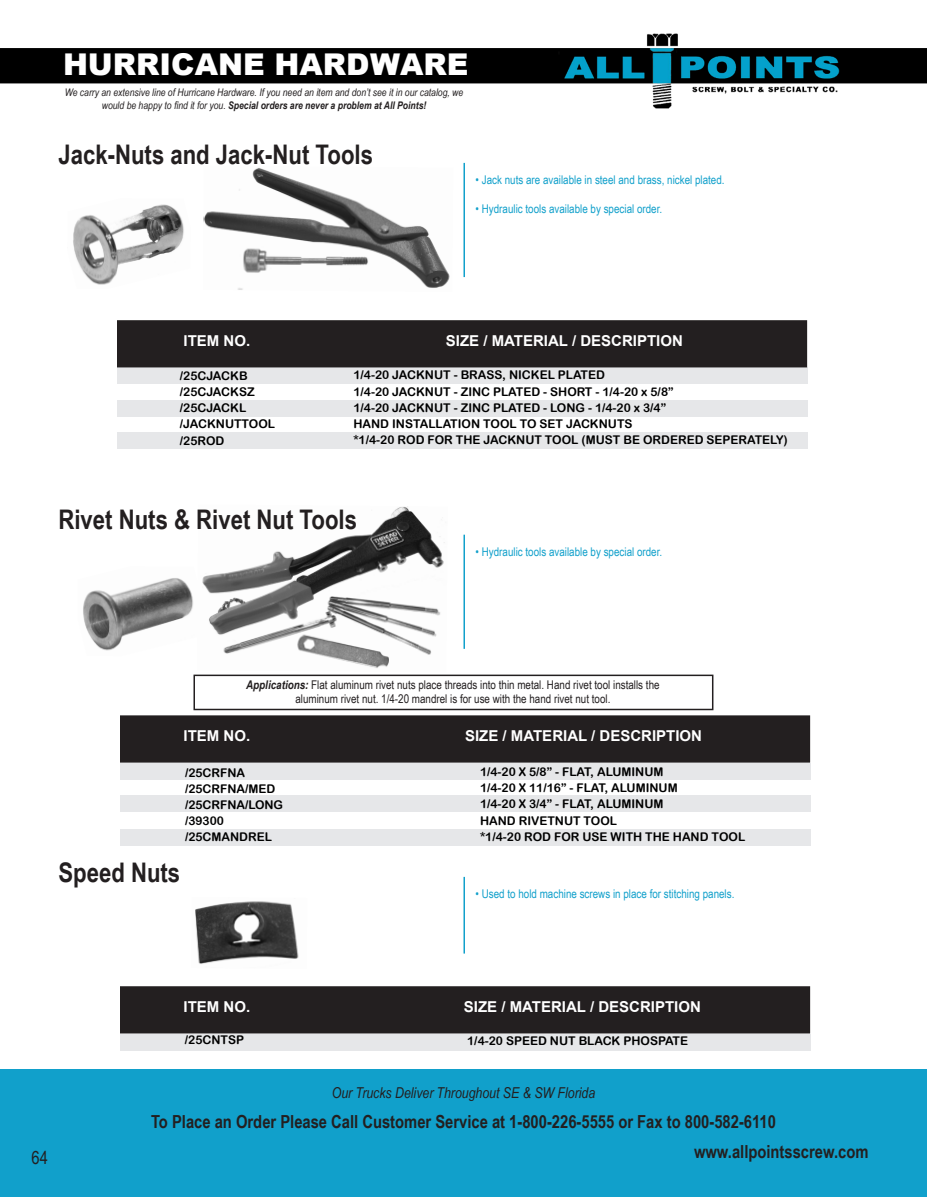
<style>
.page{position:relative;width:927px;height:1197px;background:#fff}
.page>*{position:absolute;margin:0;border:0;box-sizing:border-box;transform-origin:0 0}
.t1{font:900 30px "Arial";color:#fff}
.t2{font:700 27px "Arial Narrow";color:#231f20}
.t3{font:700 18px "Arial Narrow";color:#231f20}
.t4{font:18px "Arial Narrow";color:#231f20}
.t5{font:700 15px "Arial";color:#fff}
.t6{font:italic 15px "Arial Narrow";color:#231f20}
.t7{font:12px "Arial Rounded MT Bold";color:#000}
.t8{font:12px "Arial Narrow";color:#11a0cb}
.t9{font:12px "Arial Narrow";color:#231f20}
.t10{font:italic 10.5px/12.6px "Arial Narrow";color:#231f20;text-align:center}
.s1{font-weight:700}
.s2{font-weight:700;font-style:italic}
</style>
<div class="page">
<div style="left:120px;top:829px;width:690px;height:17px;background:#e6e7e9"></div>
<div style="left:0;top:1069px;width:927px;height:128px;background:#11a0cb"></div>
<img style="left:0;top:33px;width:927px;height:76px">
<img style="left:203px;top:167px;width:247px;height:123px">
<div style="left:117px;top:400px;width:690px;height:17px;background:#e6e7e9"></div>
<div style="left:117px;top:432px;width:690px;height:17px;background:#e6e7e9"></div>
<div style="left:117px;top:368px;width:690px;height:16px;background:#e6e7e9"></div>
<div style="left:118px;top:321px;width:688px;height:46px;background:#231f20"></div>
<div style="left:117px;top:320px;width:690px;height:47px;border:2px solid #231f20"></div>
<div style="left:120px;top:795px;width:690px;height:17px;background:#e6e7e9"></div>
<div style="left:120px;top:763px;width:690px;height:17px;background:#e6e7e9"></div>
<div style="left:121px;top:716px;width:688px;height:46px;background:#231f20"></div>
<div style="left:120px;top:715px;width:690px;height:48px;border:2px solid #231f20"></div>
<div style="left:120px;top:1034px;width:690px;height:16px;background:#e6e7e9"></div>
<div style="left:121px;top:987px;width:688px;height:46px;background:#231f20"></div>
<div style="left:120px;top:986px;width:690px;height:48px;border:2px solid #231f20"></div>
<img style="left:73px;top:204px;width:111px;height:81px">
<img style="left:202px;top:506px;width:243px;height:162px">
<div style="left:194px;top:675px;width:519px;height:35px;border:2px solid #231f20"></div>
<img style="left:83px;top:578px;width:110px;height:73px">
<img style="left:195px;top:901px;width:104px;height:63px">
<hr style="left:464px;top:163px;width:1px;height:114px;background:#11a0cb">
<hr style="left:464px;top:877px;width:1px;height:77px;background:#11a0cb">
<hr style="left:464px;top:535px;width:1px;height:114px;background:#11a0cb">
<p class="t1" style="left:63px;top:43px;width:407px">HURRICANE HARDWARE</p>
<p class="t10" style="left:65px;top:86px;width:400px">We carry an extensive line of Hurricane Hardware. If you need an item and don’t see it in our catalog, we would be happy to find it for you. <span class="s1">Special orders are never a problem at All Points!</span></p>
<p class="t2" style="left:58px;top:134px;width:316px">Jack-Nuts and Jack-Nut Tools</p>
<p class="t8" style="left:476px;top:171px;width:251px">• Jack nuts are available in steel and brass, nickel plated.</p>
<p class="t8" style="left:476px;top:200px;width:188px">• Hydraulic tools available by special order.</p>
<p class="t5" style="left:184px;top:331px;width:68px">ITEM NO.</p>
<p class="t5" style="left:446px;top:331px;width:238px">SIZE / MATERIAL / DESCRIPTION</p>
<p class="t7" style="left:180px;top:369px;width:69px">/25CJACKB</p>
<p class="t7" style="left:180px;top:385px;width:76px">/25CJACKSZ</p>
<p class="t7" style="left:180px;top:401px;width:68px">/25CJACKL</p>
<p class="t7" style="left:180px;top:417px;width:97px">/JACKNUTTOOL</p>
<p class="t7" style="left:180px;top:433px;width:46px">/25ROD</p>
<p class="t7" style="left:353px;top:368px;width:253px">1/4-20 JACKNUT - BRASS, NICKEL PLATED</p>
<p class="t7" style="left:353px;top:384px;width:322px">1/4-20 JACKNUT - ZINC PLATED - SHORT - 1/4-20 x 5/8”</p>
<p class="t7" style="left:353px;top:400px;width:314px">1/4-20 JACKNUT - ZINC PLATED - LONG - 1/4-20 x 3/4”</p>
<p class="t7" style="left:353px;top:417px;width:281px">HAND INSTALLATION TOOL TO SET JACKNUTS</p>
<p class="t7" style="left:353px;top:433px;width:436px">*1/4-20 ROD FOR THE JACKNUT TOOL (MUST BE ORDERED SEPERATELY)</p>
<p class="t2" style="left:58px;top:499px;width:300px">Rivet Nuts &amp; Rivet Nut Tools</p>
<p class="t8" style="left:476px;top:543px;width:188px">• Hydraulic tools available by special order.</p>
<p class="t9" style="left:246px;top:676px;width:415px"><span class="s2">Applications:</span> Flat aluminum rivet nuts place threads into thin metal. Hand rivet tool installs the</p>
<p class="t9" style="left:295px;top:690px;width:317px">aluminum rivet nut. 1/4-20 mandrel is for use with the hand rivet nut tool.</p>
<p class="t5" style="left:184px;top:726px;width:68px">ITEM NO.</p>
<p class="t5" style="left:465px;top:726px;width:238px">SIZE / MATERIAL / DESCRIPTION</p>
<p class="t7" style="left:185px;top:765px;width:61px">/25CRFNA</p>
<p class="t7" style="left:185px;top:781px;width:92px">/25CRFNA/MED</p>
<p class="t7" style="left:185px;top:798px;width:100px">/25CRFNA/LONG</p>
<p class="t7" style="left:185px;top:814px;width:41px">/39300</p>
<p class="t7" style="left:185px;top:830px;width:89px">/25CMANDREL</p>
<p class="t7" style="left:480px;top:765px;width:185px">1/4-20 X 5/8” - FLAT, ALUMINUM</p>
<p class="t7" style="left:480px;top:781px;width:199px">1/4-20 X 11/16” - FLAT, ALUMINUM</p>
<p class="t7" style="left:480px;top:797px;width:185px">1/4-20 X 3/4” - FLAT, ALUMINUM</p>
<p class="t7" style="left:480px;top:813px;width:139px">HAND RIVETNUT TOOL</p>
<p class="t7" style="left:480px;top:830px;width:267px">*1/4-20 ROD FOR USE WITH THE HAND TOOL</p>
<p class="t2" style="left:58px;top:852px;width:123px">Speed Nuts</p>
<p class="t8" style="left:476px;top:885px;width:260px">• Used to hold machine screws in place for stitching panels.</p>
<p class="t4" style="left:32px;top:1144px;width:18px">64</p>
<p class="t5" style="left:184px;top:997px;width:68px">ITEM NO.</p>
<p class="t5" style="left:464px;top:997px;width:238px">SIZE / MATERIAL / DESCRIPTION</p>
<p class="t7" style="left:185px;top:1033px;width:61px">/25CNTSP</p>
<p class="t7" style="left:467px;top:1034px;width:222px">1/4-20 SPEED NUT BLACK PHOSPATE</p>
<p class="t6" style="left:332px;top:1083px;width:265px">Our Trucks Deliver Throughout SE &amp; SW Florida</p>
<p class="t3" style="left:151px;top:1108px;width:626px">To Place an Order Please Call Customer Service at 1-800-226-5555 or Fax to 800-582-6110</p>
<p class="t3" style="left:694px;top:1138px;width:176px">www.allpointsscrew.com</p>
</div>
